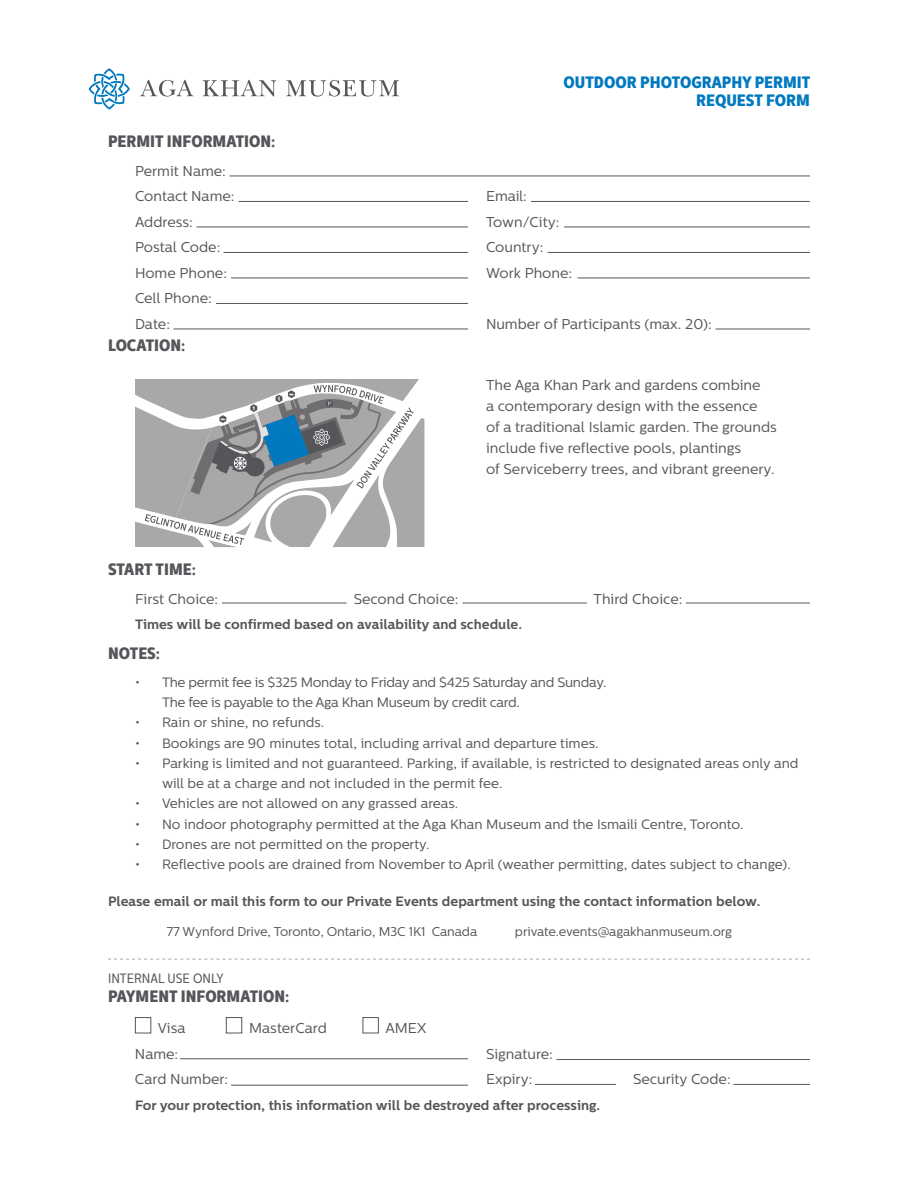
<style>
.page{position:relative;width:918px;height:1188px;background:#fff}
.page>*{position:absolute;margin:0;border:0;box-sizing:border-box;transform-origin:0 0}
.t1{font:800 16.5px "Centrale Sans Cnd";color:#55565a}
.t2{font:800 16.5px/18px "Centrale Sans Cnd";color:#0079c1;text-align:right}
.t3{font:14.25px/21px "Centrale Sans";color:#55565a}
.t4{font:13.5px/20.2px "Centrale Sans";color:#55565a}
.t5{font:700 13.5px "Centrale Sans";color:#55565a}
.t6{font:13.5px/20.2px "Centrale Sans";letter-spacing:-.02em;color:#55565a}
.t7{font:13.5px "Centrale Sans Cnd";color:#55565a}
.t8{font:12.75px "Centrale Sans";letter-spacing:-.01em;color:#55565a}
</style>
<div class="page">
<div style="left:135px;top:1017px;width:16px;height:16px;border:1px solid #55565a"></div>
<div style="left:226px;top:1017px;width:16px;height:16px;border:1px solid #55565a"></div>
<div style="left:363px;top:1017px;width:16px;height:16px;border:1px solid #55565a"></div>
<svg style="left:135px;top:380px;width:289px;height:167px"></svg>
<hr style="left:230px;top:176px;width:580px;height:1px;background:#55565a">
<hr style="left:238px;top:201px;width:230px;height:1px;background:#55565a">
<hr style="left:531px;top:201px;width:279px;height:1px;background:#55565a">
<hr style="left:196px;top:227px;width:272px;height:1px;background:#55565a">
<hr style="left:564px;top:227px;width:246px;height:1px;background:#55565a">
<hr style="left:548px;top:252px;width:262px;height:1px;background:#55565a">
<hr style="left:224px;top:252px;width:244px;height:1px;background:#55565a">
<hr style="left:231px;top:278px;width:237px;height:1px;background:#55565a">
<hr style="left:578px;top:278px;width:232px;height:1px;background:#55565a">
<hr style="left:216px;top:303px;width:252px;height:1px;background:#55565a">
<hr style="left:174px;top:329px;width:294px;height:1px;background:#55565a">
<hr style="left:716px;top:329px;width:94px;height:1px;background:#55565a">
<hr style="left:180px;top:1058px;width:288px;height:1px;background:#55565a">
<hr style="left:556px;top:1059px;width:254px;height:1px;background:#55565a">
<hr style="left:231px;top:1085px;width:237px;height:1px;background:#55565a">
<hr style="left:734px;top:1084px;width:76px;height:1px;background:#55565a">
<hr style="left:535px;top:1084px;width:81px;height:1px;background:#55565a">
<svg style="left:140px;top:80px;width:54px;height:17px"></svg>
<svg style="left:203px;top:80px;width:73px;height:17px"></svg>
<svg style="left:286px;top:80px;width:113px;height:17px"></svg>
<svg style="left:89px;top:68px;width:41px;height:42px"></svg>
<hr style="left:222px;top:603px;width:124px;height:1px;background:#55565a">
<hr style="left:462px;top:603px;width:125px;height:1px;background:#55565a">
<hr style="left:686px;top:603px;width:124px;height:1px;background:#55565a">
<svg style="left:108px;top:959px;width:702px;height:1px"></svg>
<p class="t1" style="left:108px;top:131px;width:169px">PERMIT INFORMATION:</p>
<p class="t3" style="left:135px;top:158px;width:101px;line-height:25.5px">Permit Name:<br>Contact Name:</p>
<p class="t3" style="left:486px;top:186px;width:42px">Email:</p>
<p class="t2" style="left:564px;top:74px;width:248px">OUTDOOR PHOTOGRAPHY PERMIT<br>REQUEST FORM</p>
<p class="t3" style="left:135px;top:212px;width:59px">Address:</p>
<p class="t3" style="left:486px;top:212px;width:75px">Town/City:</p>
<p class="t3" style="left:135px;top:237px;width:87px">Postal Code:</p>
<p class="t3" style="left:486px;top:237px;width:59px">Country:</p>
<p class="t3" style="left:135px;top:262px;width:94px">Home Phone:</p>
<p class="t3" style="left:486px;top:262px;width:88px">Work Phone:</p>
<p class="t3" style="left:135px;top:286px;width:78px;line-height:25.5px">Cell Phone:<br>Date:</p>
<p class="t3" style="left:486px;top:313px;width:227px">Number of Participants (max. 20):</p>
<p class="t1" style="left:108px;top:335px;width:79px">LOCATION:</p>
<p class="t3" style="left:486px;top:375px;width:292px">The Aga Khan Park and gardens combine<br>a contemporary design with the essence<br>of a traditional Islamic garden. The grounds include five reflective pools, plantings<br>of Serviceberry trees, and vibrant greenery.</p>
<p class="t1" style="left:108px;top:559px;width:90px">START TIME:</p>
<p class="t3" style="left:135px;top:588px;width:85px">First Choice:</p>
<p class="t3" style="left:354px;top:588px;width:106px">Second Choice:</p>
<p class="t3" style="left:594px;top:588px;width:90px">Third Choice:</p>
<p class="t5" style="left:135px;top:616px;width:389px">Times will be confirmed based on availability and schedule.</p>
<p class="t1" style="left:108px;top:643px;width:54px">NOTES:</p>
<p class="t6" style="left:162px;top:672px;width:446px;text-indent:-27px">• The permit fee is $325 Monday to Friday and $425 Saturday and Sunday.<br>The fee is payable to the Aga Khan Museum by credit card.</p>
<p class="t4" style="left:135px;top:713px;width:191px">• Rain or shine, no refunds.</p>
<p class="t4" style="left:135px;top:733px;width:465px">• Bookings are 90 minutes total, including arrival and departure times.</p>
<p class="t4" style="left:162px;top:753px;width:638px;text-indent:-27px">• Parking is limited and not guaranteed. Parking, if available, is restricted to designated areas only and will be at a charge and not included in the permit fee.</p>
<p class="t4" style="left:135px;top:794px;width:325px">• Vehicles are not allowed on any grassed areas.</p>
<p class="t4" style="left:135px;top:814px;width:610px">• No indoor photography permitted at the Aga Khan Museum and the Ismaili Centre, Toronto.</p>
<p class="t4" style="left:135px;top:834px;width:296px">• Drones are not permitted on the property.</p>
<p class="t4" style="left:135px;top:854px;width:657px">• Reflective pools are drained from November to April (weather permitting, dates subject to change).</p>
<p class="t5" style="left:108px;top:893px;width:654px">Please email or mail this form to our Private Events department using the contact information below.</p>
<p class="t8" style="left:166px;top:924px;width:312px">77 Wynford Drive, Toronto, Ontario, M3C 1K1 Canada</p>
<p class="t8" style="left:515px;top:924px;width:219px">private.events@agakhanmuseum.org</p>
<p class="t7" style="left:108px;top:971px;width:117px">INTERNAL USE ONLY</p>
<p class="t1" style="left:108px;top:986px;width:183px">PAYMENT INFORMATION:</p>
<p class="t3" style="left:158px;top:1018px;width:29px">Visa</p>
<p class="t3" style="left:249px;top:1018px;width:79px">MasterCard</p>
<p class="t3" style="left:385px;top:1018px;width:42px">AMEX</p>
<p class="t3" style="left:135px;top:1044px;width:45px">Name:</p>
<p class="t3" style="left:486px;top:1044px;width:69px">Signature:</p>
<p class="t3" style="left:135px;top:1069px;width:95px">Card Number:</p>
<p class="t3" style="left:486px;top:1069px;width:48px">Expiry:</p>
<p class="t3" style="left:633px;top:1069px;width:99px">Security Code:</p>
<p class="t5" style="left:135px;top:1097px;width:467px">For your protection, this information will be destroyed after processing.</p>
</div>
